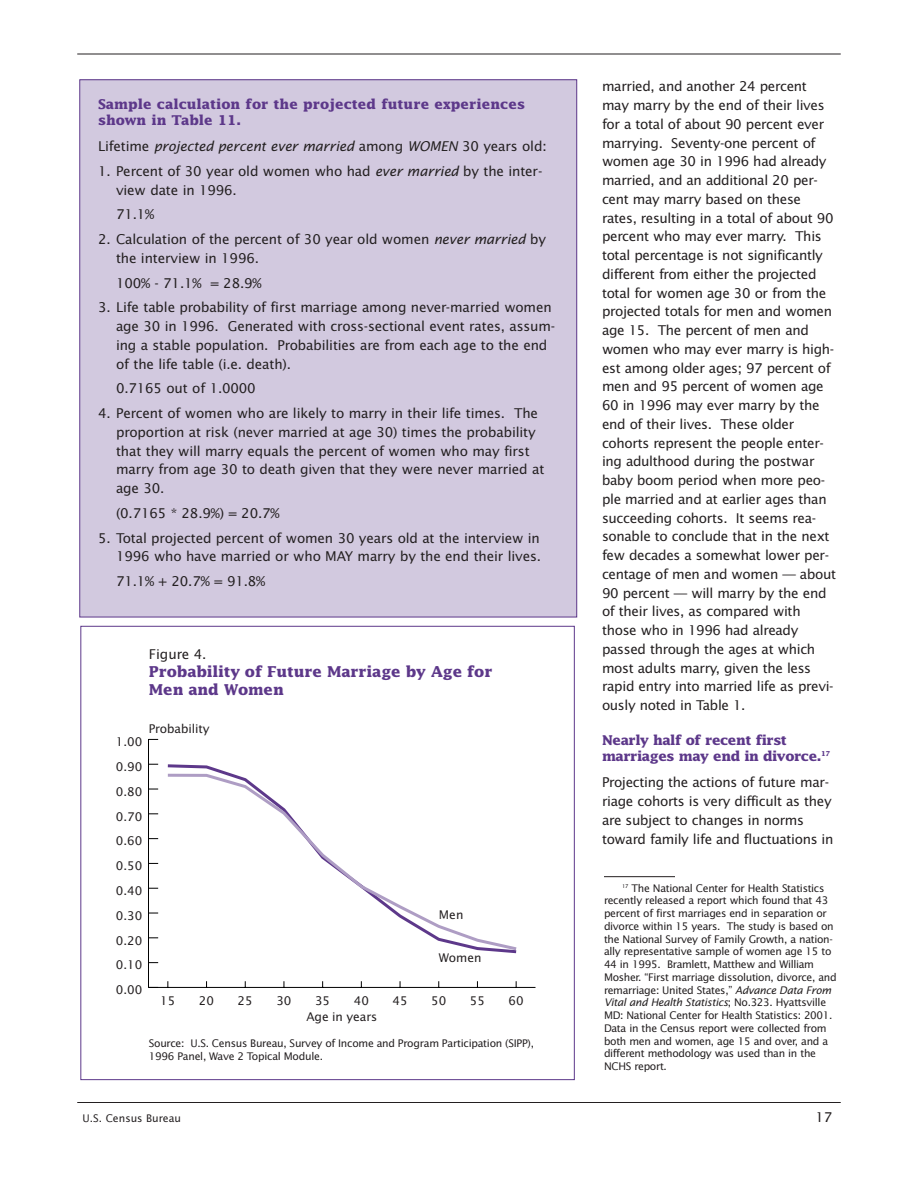
<style>
.page{position:relative;width:918px;height:1188px;background:#fff}
.page>*{position:absolute;margin:0;border:0;box-sizing:border-box;transform-origin:0 0}
.t1{font:700 15px/18px "Lucida";letter-spacing:-.01em;color:#5d388a}
.t2{font:13.5px/18.8px "Lucida Sans";letter-spacing:-.025em;color:#231f20}
.t3{font:700 13.5px/16.5px "Lucida";color:#5d388a}
.t4{font:italic 13.5px "Lucida Sans";letter-spacing:-.015em;color:#231f20}
.t5{font:700 13.5px/16.5px "Lucida";letter-spacing:-.035em;color:#5d388a}
.t6{font:12px "Lucida Sans";color:#231f20}
.t7{font:10.5px/12.8px "Lucida Sans";letter-spacing:-.03em;color:#231f20}
.t8{font:10.5px "Lucida Sans";color:#231f20}
.s1{font-style:normal}
.s2{font-style:italic}
</style>
<div class="page">
<hr style="left:77px;top:54px;width:764px;height:1px;background:#231f20">
<hr style="left:77px;top:1102px;width:764px;height:1px;background:#231f20">
<hr style="left:604px;top:876px;width:71px;height:1px;background:#231f20">
<div style="left:80px;top:80px;width:497px;height:537px;background:#d2c9df"></div>
<div style="left:81px;top:626px;width:494px;height:454px;background:#fff;border:1px solid #5d388a"></div>
<hr style="left:148px;top:987px;width:388px;height:1px;background:#000">
<hr style="left:148px;top:739px;width:1px;height:248px;background:#000">
<svg style="left:168px;top:764px;width:348px;height:189px"></svg>
<svg style="left:168px;top:774px;width:348px;height:176px"></svg>
<p class="t3" style="left:98px;top:96px;width:429px">Sample calculation for the projected future experiences shown in Table 11.</p>
<p class="t4" style="left:98px;top:141px;width:450px"><span class="s1">Lifetime</span> projected percent ever married <span class="s1">among</span> WOMEN <span class="s1">30 years old:</span></p>
<p class="t2" style="left:116px;top:163px;width:428px;text-indent:-18px">1. Percent of 30 year old women who had <span class="s2">ever married</span> by the inter&shy;view date in 1996.</p>
<p class="t2" style="left:116px;top:206px;width:40px">71.1%</p>
<p class="t2" style="left:116px;top:231px;width:432px;text-indent:-18px">2. Calculation of the percent of 30 year old women <span class="s2">never married</span> by the interview in 1996.</p>
<p class="t2" style="left:116px;top:274px;width:147px">100% - 71.1% = 28.9%</p>
<p class="t2" style="left:116px;top:299px;width:441px;text-indent:-18px">3. Life table probability of first marriage among never-married women age 30 in 1996. Generated with cross-sectional event rates, assum&shy;ing a stable population. Probabilities are from each age to the end of the life table (i.e. death).</p>
<p class="t2" style="left:116px;top:380px;width:141px">0.7165 out of 1.0000</p>
<p class="t2" style="left:116px;top:405px;width:430px;text-indent:-18px">4. Percent of women who are likely to marry in their life times. The proportion at risk (never married at age 30) times the probability that they will marry equals the percent of women who may first marry from age 30 to death given that they were never married at age 30.</p>
<p class="t2" style="left:116px;top:505px;width:165px">(0.7165 * 28.9%) = 20.7%</p>
<p class="t2" style="left:98px;top:529px;width:445px;text-align:right">5. Total projected percent of women 30 years old at the interview in<br>1996 who have married or who MAY marry by the end their lives.</p>
<p class="t2" style="left:116px;top:573px;width:151px">71.1% + 20.7% = 91.8%</p>
<p class="t2" style="left:149px;top:646px;width:59px">Figure 4.</p>
<p class="t1" style="left:149px;top:664px;width:345px">Probability of Future Marriage by Age for<br>Men and Women</p>
<p class="t6" style="left:116px;top:737px;width:28px">1.00</p>
<p class="t6" style="left:116px;top:762px;width:28px">0.90</p>
<p class="t6" style="left:116px;top:787px;width:28px">0.80</p>
<p class="t6" style="left:116px;top:811px;width:28px">0.70</p>
<p class="t6" style="left:116px;top:836px;width:28px">0.60</p>
<p class="t6" style="left:116px;top:861px;width:28px">0.50</p>
<p class="t6" style="left:116px;top:886px;width:28px">0.40</p>
<p class="t6" style="left:116px;top:911px;width:28px">0.30</p>
<p class="t6" style="left:116px;top:935px;width:28px">0.20</p>
<p class="t6" style="left:116px;top:960px;width:28px">0.10</p>
<p class="t6" style="left:116px;top:985px;width:28px">0.00</p>
<p class="t6" style="left:149px;top:724px;width:62px">Probability</p>
<p class="t6" style="left:160px;top:996px;width:17px">15</p>
<p class="t6" style="left:199px;top:996px;width:17px">20</p>
<p class="t6" style="left:238px;top:996px;width:17px">25</p>
<p class="t6" style="left:276px;top:996px;width:17px">30</p>
<p class="t6" style="left:315px;top:996px;width:17px">35</p>
<p class="t6" style="left:354px;top:996px;width:17px">40</p>
<p class="t6" style="left:306px;top:1012px;width:72px">Age in years</p>
<p class="t6" style="left:392px;top:996px;width:17px">45</p>
<p class="t6" style="left:439px;top:910px;width:26px">Men</p>
<p class="t6" style="left:439px;top:953px;width:44px">Women</p>
<p class="t6" style="left:431px;top:996px;width:17px">50</p>
<p class="t6" style="left:470px;top:996px;width:17px">55</p>
<p class="t6" style="left:509px;top:996px;width:17px">60</p>
<p class="t7" style="left:149px;top:1038px;width:387px">Source: U.S. Census Bureau, Survey of Income and Program Participation (SIPP),<br>1996 Panel, Wave 2 Topical Module.</p>
<p class="t2" style="left:602px;top:78px;width:236px">married, and another 24 percent may marry by the end of their lives for a total of about 90 percent ever marrying. Seventy-one percent of women age 30 in 1996 had already married, and an additional 20 per&shy;cent may marry based on these rates, resulting in a total of about 90 percent who may ever marry. This total percentage is not significantly different from either the projected total for women age 30 or from the projected totals for men and women age 15. The percent of men and women who may ever marry is high&shy;est among older ages; 97 percent of men and 95 percent of women age<br>60 in 1996 may ever marry by the end of their lives. These older cohorts represent the people enter&shy;ing adulthood during the postwar baby boom period when more peo&shy;ple married and at earlier ages than succeeding cohorts. It seems rea&shy;sonable to conclude that in the next few decades a somewhat lower per&shy;centage of men and women — about<br>90 percent — will marry by the end of their lives, as compared with those who in 1996 had already passed through the ages at which most adults marry, given the less rapid entry into married life as previ&shy;ously noted in Table 1.</p>
<p class="t5" style="left:602px;top:733px;width:230px">Nearly half of recent first marriages may end in divorce.<sup>17</sup></p>
<p class="t2" style="left:602px;top:774px;width:233px">Projecting the actions of future mar&shy;riage cohorts is very difficult as they are subject to changes in norms toward family life and fluctuations in</p>
<p class="t7" style="left:604px;top:882px;width:234px;text-indent:18px"><sup>17</sup> The National Center for Health Statistics recently released a report which found that 43 percent of first marriages end in separation or divorce within 15 years. The study is based on the National Survey of Family Growth, a nation&shy;ally representative sample of women age 15 to 44 in 1995. Bramlett, Matthew and William Mosher. “First marriage dissolution, divorce, and remarriage: United States,” <span class="s2">Advance Data From Vital and Health Statistics</span>; No.323. Hyattsville MD: National Center for Health Statistics: 2001.<br>Data in the Census report were collected from both men and women, age 15 and over, and a different methodology was used than in the NCHS report.</p>
<p class="t8" style="left:82px;top:1114px;width:100px">U.S. Census Bureau</p>
<p class="t2" style="left:815px;top:1109px;width:19px">17</p>
</div>
